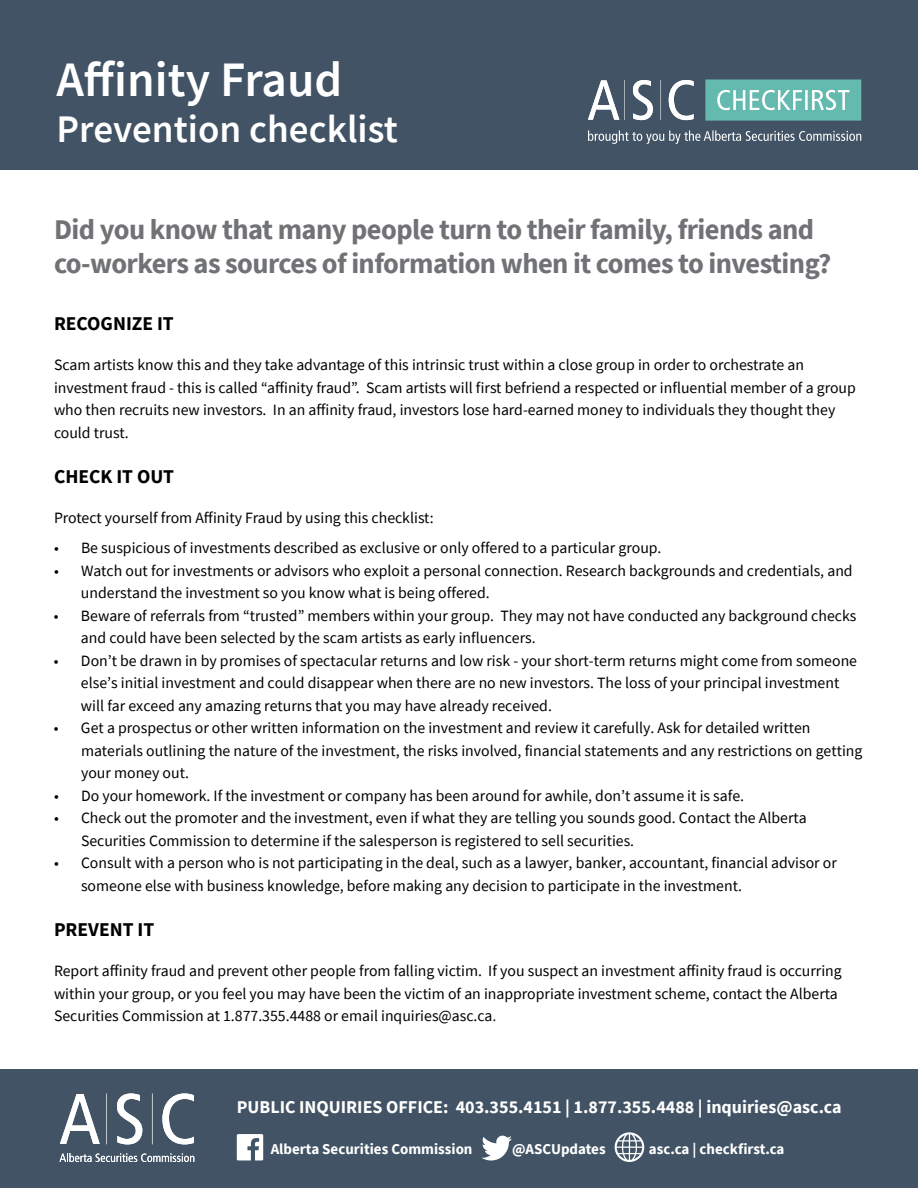
<style>
.page{position:relative;width:918px;height:1188px;background:#fff}
.page>*{position:absolute;margin:0;border:0;box-sizing:border-box;transform-origin:0 0}
.t1{font:600 49.5px "Source Sans Pro";color:#fff}
.t2{font:600 39px "Source Sans Pro";color:#fff}
.t3{font:700 28.5px "Source Sans Pro";letter-spacing:-.02em;color:#707275}
.t4{font:700 19.5px "Source Sans Pro";color:#000}
.Headings{font:700 18px "Source Sans Pro";color:#fff}
.t5{font:15.75px/22.5px "Source Sans Pro";color:#000}
.t6{font:700 15px "Source Sans Pro";color:#fff}
.s1{color:#231f20}
</style>
<div class="page">
<div style="left:0;top:0;width:918px;height:170px;background:#415364"></div>
<div style="left:0;top:1069px;width:918px;height:119px;background:#415364"></div>
<svg style="left:660px;top:80px;width:1px;height:40px"></svg>
<svg style="left:588px;top:80px;width:37px;height:40px"></svg>
<svg style="left:633px;top:80px;width:20px;height:40px"></svg>
<svg style="left:669px;top:80px;width:25px;height:40px"></svg>
<svg style="left:705px;top:80px;width:156px;height:41px;background:#79c2b9"></svg>
<svg style="left:588px;top:130px;width:273px;height:14px"></svg>
<svg style="left:237px;top:1134px;width:26px;height:26px"></svg>
<svg style="left:481px;top:1136px;width:31px;height:24px"></svg>
<svg style="left:615px;top:1132px;width:29px;height:30px"></svg>
<svg style="left:59px;top:1153px;width:135px;height:9px"></svg>
<svg style="left:106px;top:1093px;width:1px;height:51px"></svg>
<svg style="left:152px;top:1093px;width:1px;height:51px"></svg>
<svg style="left:60px;top:1094px;width:40px;height:50px"></svg>
<svg style="left:117px;top:1093px;width:25px;height:51px"></svg>
<svg style="left:162px;top:1093px;width:32px;height:51px"></svg>
<p class="t1" style="left:57px;top:47px;width:288px">Affinity Fraud</p>
<p class="t2" style="left:57px;top:104px;width:343px">Prevention checklist</p>
<p class="t3" style="left:54px;top:210px;width:762px">Did you know that many people turn to their family, friends and</p>
<p class="t3" style="left:54px;top:245px;width:779px">co-workers as sources of information when it comes to investing?</p>
<p class="t4" style="left:54px;top:310px;width:121px">RECOGNIZE IT</p>
<p class="t5" style="left:54px;top:354px;width:803px">Scam artists know this and they take advantage of this intrinsic trust within a close group in order to orchestrate an investment fraud - this is called “affinity fraud”. Scam artists will first befriend a respected or influential member of a group who then recruits new investors. In an affinity fraud, investors lose hard-earned money to individuals they thought they could trust.</p>
<p class="t4" style="left:54px;top:463px;width:122px">CHECK IT OUT</p>
<p class="t5" style="left:54px;top:507px;width:381px">Protect yourself from Affinity Fraud by using this checklist:</p>
<p class="t5" style="left:54px;top:537px;width:609px">• Be suspicious of investments described as exclusive or only offered to a particular group.</p>
<p class="t5" style="left:81px;top:559px;width:773px;text-indent:-27px">• Watch out for investments or advisors who exploit a personal connection. Research backgrounds and credentials, and understand the investment so you know what is being offered.</p>
<p class="t5" style="left:81px;top:604px;width:777px;text-indent:-27px">• Beware of referrals from “trusted” members within your group. They may not have conducted any background checks and could have been selected by the scam artists as early influencers.</p>
<p class="t5" style="left:81px;top:649px;width:778px;text-indent:-27px">• Don’t be drawn in by promises of spectacular returns and low risk - your short-term returns might come from someone else’s initial investment and could disappear when there are no new investors. The loss of your principal investment will far exceed any amazing returns that you may have already received.</p>
<p class="t5" style="left:81px;top:717px;width:783px;text-indent:-27px">• Get a prospectus or other written information on the investment and review it carefully. Ask for detailed written materials outlining the nature of the investment, the risks involved, financial statements and any restrictions on getting your money out.</p>
<p class="t5" style="left:54px;top:784px;width:692px">• Do your homework. If the investment or company has been around for awhile, don’t assume it is safe.</p>
<p class="t5" style="left:81px;top:807px;width:727px;text-indent:-27px">• Check out the promoter and the investment, even if what they are telling you sounds good. Contact the Alberta<br>Securities Commission to determine if the salesperson is registered to sell securities.</p>
<p class="t5" style="left:81px;top:852px;width:757px;text-indent:-27px">• Consult with a person who is not participating in the deal, such as a lawyer, banker, accountant, financial advisor or someone else with business knowledge, before making any decision to participate in the investment.</p>
<p class="t4" style="left:54px;top:916px;width:102px">PREVENT IT</p>
<p class="t5" style="left:54px;top:960px;width:789px">Report affinity fraud and prevent other people from falling victim. If you suspect an investment affinity fraud is occurring within your group, or you feel you may have been the victim of an inappropriate investment scheme, contact the Alberta<br>Securities Commission at 1.877.355.4488 or email inquiries@asc.ca<span class="s1">.</span></p>
<p class="Headings" style="left:237px;top:1095px;width:606px">PUBLIC INQUIRIES OFFICE: 403.355.4151 | 1.877.355.4488 | inquiries@asc.ca</p>
<p class="t6" style="left:271px;top:1139px;width:203px">Alberta Securities Commission</p>
<p class="t6" style="left:512px;top:1139px;width:95px">@ASCUpdates</p>
<p class="t6" style="left:649px;top:1139px;width:137px">asc.ca | checkfirst.ca</p>
</div>
